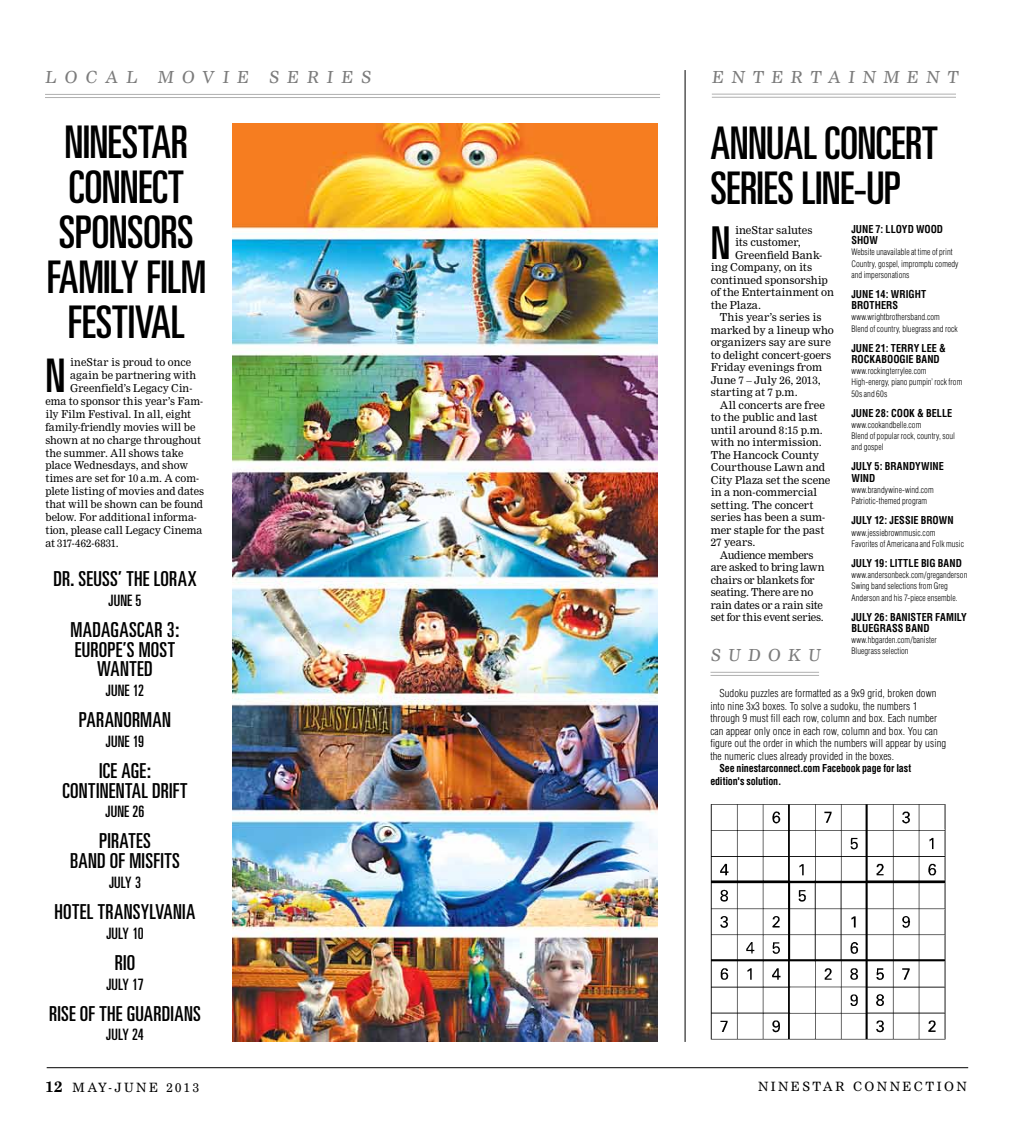
<style>
.page{position:relative;width:1013px;height:1137px;background:#fff}
.page>*{position:absolute;margin:0;border:0;box-sizing:border-box;transform-origin:0 0}
.t1{font:ultra-condensed 46.25px "Univers";color:#000}
.t2{font:ultra-condensed 45.25px "Univers";color:#000}
.t3{font:ultra-condensed 45px/45px "Univers";letter-spacing:-.015em;color:#000}
.t4{font:ultra-condensed 20.62px/19.8px "Univers";letter-spacing:.015em;color:#000;text-align:center}
.t5{font:16.25px "Nimrod";color:#7b7b7b}
.t6{font:ultra-condensed 15.75px "Univers";letter-spacing:.01em;color:#000}
.t7{font:12.5px "Nimrod";letter-spacing:.2em;color:#000}
.t8{font:10.62px "Nimrod";color:#000}
.t9{font:300 condensed 10.62px/12.5px "Helvetica";letter-spacing:.01em;color:#000}
.t10{font:700 condensed 10.62px/11.2px "Helvetica";color:#000;scale:.96 1}
.t11{font:700 condensed 10.62px/12.5px "Helvetica";color:#000;scale:.94 1}
.t12{font:10.62px "Nimrod";letter-spacing:-.02em;color:#000}
.t13{font:10.62px "Nimrod";letter-spacing:-.025em;color:#000}
.t14{font:10.62px "Nimrod";letter-spacing:-.03em;color:#000}
.t15{font:300 condensed 8.75px/11.2px "Helvetica";letter-spacing:.005em;color:#000;scale:.96 1}
.s1{font-weight:700;font-size:15px}
</style>
<div class="page">
<hr style="left:47px;top:1067px;width:921px;height:1px;background:#000">
<img style="left:710px;top:804px;width:236px;height:236px">
<hr style="left:710px;top:672px;width:109px;height:1px;background:#b0b0b0">
<hr style="left:710px;top:675px;width:109px;height:1px;background:#b0b0b0">
<hr style="left:45px;top:94px;width:615px;height:1px;background:#b0b0b0">
<hr style="left:45px;top:97px;width:615px;height:1px;background:#b0b0b0">
<hr style="left:712px;top:94px;width:244px;height:1px;background:#b0b0b0">
<hr style="left:712px;top:97px;width:244px;height:1px;background:#b0b0b0">
<img style="left:232px;top:123px;width:426px;height:918px">
<hr style="left:684px;top:70px;width:1px;height:971px;background:#000">
<h3 class="t5" style="left:45px;top:68px;width:329px">loc al m ovie series</h3>
<h3 class="t3" style="left:46px;top:119px;width:162px;text-align:center">NINESTAR<br>CONNECT<br>SPONSORS<br>FAMILY FILM<br>FESTIVAL</h3>
<h1 class="t1" style="left:45px;top:349px;width:18px">N</h1>
<p class="t8" style="left:70px;top:356px;width:123px">ineStar is proud to once</p>
<p class="t8" style="left:70px;top:369px;width:127px">again be partnering with</p>
<p class="t8" style="left:70px;top:382px;width:123px">Greenfield’s Legacy Cin-</p>
<p class="t8" style="left:45px;top:395px;width:159px">ema to sponsor this year’s Fam-</p>
<p class="t8" style="left:45px;top:407px;width:147px">ily Film Festival. In all, eight</p>
<p class="t8" style="left:45px;top:420px;width:151px">family-friendly movies will be</p>
<p class="t8" style="left:45px;top:433px;width:157px">shown at no charge throughout</p>
<p class="t8" style="left:45px;top:446px;width:140px">the summer. All shows take</p>
<p class="t8" style="left:45px;top:459px;width:144px">place Wednesdays, and show</p>
<p class="t8" style="left:45px;top:472px;width:155px">times are set for 10 a.m. A com-</p>
<p class="t8" style="left:45px;top:485px;width:160px">plete listing of movies and dates</p>
<p class="t8" style="left:45px;top:498px;width:159px">that will be shown can be found</p>
<p class="t8" style="left:45px;top:510px;width:153px">below. For additional informa-</p>
<p class="t8" style="left:45px;top:523px;width:159px">tion, please call Legacy Cinema</p>
<p class="t8" style="left:45px;top:536px;width:75px">at 317-462-6831.</p>
<h3 class="t4" style="left:53px;top:568px;width:145px">DR. SEUSS’ THE LORAX</h3>
<h3 class="t6" style="left:109px;top:591px;width:34px">JUNE 5</h3>
<h3 class="t4" style="left:71px;top:619px;width:110px">MADAGASCAR 3:<br>EUROPE’S MOST<br>WANTED</h3>
<h3 class="t6" style="left:106px;top:681px;width:40px">JUNE 12</h3>
<h3 class="t4" style="left:79px;top:709px;width:94px">PARANORMAN</h3>
<h3 class="t6" style="left:106px;top:732px;width:40px">JUNE 19</h3>
<h3 class="t4" style="left:62px;top:760px;width:127px">ICE AGE:<br>CONTINENTAL DRIFT</h3>
<h3 class="t6" style="left:105px;top:802px;width:40px">JUNE 26</h3>
<h3 class="t4" style="left:70px;top:831px;width:111px">PIRATES<br>BAND OF MISFITS</h3>
<h3 class="t6" style="left:109px;top:873px;width:33px">JULY 3</h3>
<h3 class="t4" style="left:55px;top:901px;width:142px">HOTEL TRANSYLVANIA</h3>
<h3 class="t6" style="left:106px;top:924px;width:39px">JULY 10</h3>
<h3 class="t4" style="left:115px;top:952px;width:22px">RIO</h3>
<h3 class="t6" style="left:106px;top:974px;width:39px">JULY 17</h3>
<h3 class="t4" style="left:49px;top:1003px;width:153px">RISE OF THE GUARDIANS</h3>
<h3 class="t6" style="left:106px;top:1025px;width:39px">JULY 24</h3>
<h3 class="t5" style="left:712px;top:67px;width:250px">entertainm ent</h3>
<h3 class="t3" style="left:710px;top:120px;width:229px">ANNUAL CONCERT<br>SERIES LINE-UP</h3>
<h2 class="t2" style="left:710px;top:217px;width:18px">N</h2>
<p class="t8" style="left:735px;top:223px;width:79px">ineStar salutes</p>
<p class="t8" style="left:735px;top:236px;width:67px">its customer,</p>
<p class="t8" style="left:735px;top:248px;width:89px">Greenfield Bank-</p>
<p class="t8" style="left:710px;top:261px;width:103px">ing Company, on its</p>
<p class="t8" style="left:710px;top:273px;width:119px">continued sponsorship</p>
<p class="t8" style="left:710px;top:286px;width:125px">of the Entertainment on</p>
<p class="t8" style="left:710px;top:298px;width:52px">the Plaza.</p>
<p class="t8" style="left:719px;top:311px;width:103px">This year’s series is</p>
<p class="t8" style="left:710px;top:323px;width:125px">marked by a lineup who</p>
<p class="t8" style="left:710px;top:336px;width:122px">organizers say are sure</p>
<p class="t8" style="left:710px;top:348px;width:122px">to delight concert-goers</p>
<p class="t8" style="left:710px;top:361px;width:113px">Friday evenings from</p>
<p class="t8" style="left:710px;top:373px;width:112px">June 7 – July 26, 2013,</p>
<p class="t8" style="left:710px;top:386px;width:88px">starting at 7 p.m.</p>
<p class="t8" style="left:719px;top:398px;width:107px">All concerts are free</p>
<p class="t8" style="left:710px;top:411px;width:108px">to the public and last</p>
<p class="t8" style="left:710px;top:423px;width:114px">until around 8:15 p.m.</p>
<p class="t8" style="left:710px;top:436px;width:113px">with no intermission.</p>
<p class="t8" style="left:710px;top:448px;width:110px">The Hancock County</p>
<p class="t8" style="left:710px;top:461px;width:116px">Courthouse Lawn and</p>
<p class="t8" style="left:710px;top:473px;width:121px">City Plaza set the scene</p>
<p class="t8" style="left:710px;top:486px;width:108px">in a non-commercial</p>
<p class="t8" style="left:710px;top:498px;width:104px">setting. The concert</p>
<p class="t8" style="left:710px;top:511px;width:116px">series has been a sum-</p>
<p class="t8" style="left:710px;top:523px;width:115px">mer staple for the past</p>
<p class="t8" style="left:710px;top:536px;width:46px">27 years.</p>
<p class="t14" style="left:719px;top:548px;width:95px">Audience members</p>
<p class="t8" style="left:710px;top:561px;width:115px">are asked to bring lawn</p>
<p class="t12" style="left:710px;top:573px;width:105px">chairs or blankets for</p>
<p class="t12" style="left:710px;top:586px;width:104px">seating. There are no</p>
<p class="t8" style="left:710px;top:598px;width:114px">rain dates or a rain site</p>
<p class="t13" style="left:710px;top:611px;width:115px">set for this event series.</p>
<h3 class="t5" style="left:710px;top:645px;width:113px">sudoku</h3>
<p class="t10" style="left:851px;top:223px;width:97px">JUNE 7: LLOYD WOOD<br>SHOW</p>
<p class="t15" style="left:851px;top:246px;width:113px">Website unavailable at time of print<br>Country, gospel, impromptu comedy and impersonations</p>
<p class="t10" style="left:851px;top:288px;width:79px">JUNE 14: WRIGHT<br>BROTHERS</p>
<p class="t15" style="left:851px;top:311px;width:112px">www.wrightbrothersband.com<br>Blend of country, bluegrass and rock</p>
<p class="t10" style="left:851px;top:342px;width:100px">JUNE 21: TERRY LEE &amp;<br>ROCKABOOGIE BAND</p>
<p class="t15" style="left:851px;top:365px;width:117px">www.rockingterrylee.com<br>High-energy, piano pumpin’ rock from<br>50s and 60s</p>
<p class="t10" style="left:851px;top:407px;width:107px">JUNE 28: COOK &amp; BELLE</p>
<p class="t15" style="left:851px;top:419px;width:110px">www.cookandbelle.com<br>Blend of popular rock, country, soul and gospel</p>
<p class="t10" style="left:851px;top:461px;width:98px">JULY 5: BRANDYWINE<br>WIND</p>
<p class="t15" style="left:851px;top:484px;width:87px">www.brandywine-wind.com<br>Patriotic-themed program</p>
<p class="t10" style="left:851px;top:514px;width:108px">JULY 12: JESSIE BROWN</p>
<p class="t15" style="left:851px;top:526px;width:119px">www.jessiebrownmusic.com<br>Favorites of Americana and Folk music</p>
<p class="t10" style="left:851px;top:557px;width:117px">JULY 19: LITTLE BIG BAND</p>
<p class="t15" style="left:851px;top:569px;width:122px">www.andersonbeck.com/greganderson<br>Swing band selections from Greg<br>Anderson and his 7-piece ensemble.</p>
<p class="t10" style="left:851px;top:611px;width:122px">JULY 26: BANISTER FAMILY<br>BLUEGRASS BAND</p>
<p class="t15" style="left:851px;top:634px;width:90px">www.hbgarden.com/banister<br>Bluegrass selection</p>
<p class="t9" style="left:710px;top:687px;width:237px;text-indent:9px">Sudoku puzzles are formatted as a 9x9 grid, broken down into nine 3x3 boxes. To solve a sudoku, the numbers 1 through 9 must fill each row, column and box. Each number can appear only once in each row, column and box. You can figure out the order in which the numbers will appear by using the numeric clues already provided in the boxes.</p>
<p class="t11" style="left:710px;top:762px;width:215px;text-indent:9px">SEE NINESTARCONNECT.COM FACEBOOK PAGE FOR LAST<br>EDITION'S SOLUTION.</p>
<p class="t7" style="left:45px;top:1079px;width:155px"><span class="s1">12</span> May-June 2013</p>
<p class="t7" style="left:758px;top:1078px;width:210px">ninestar c onnec tion</p>
</div>
